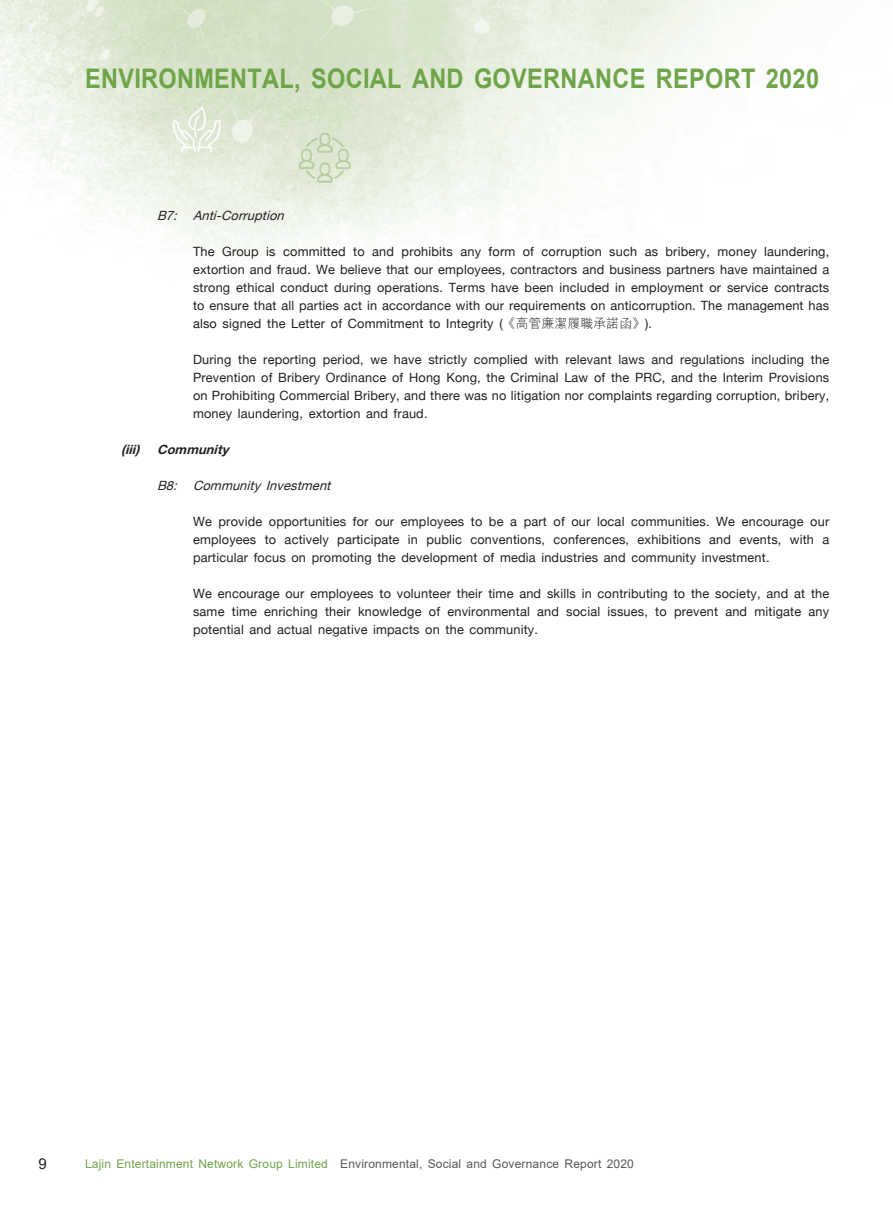
<style>
.page{position:relative;width:893px;height:1212px;background:#fff}
.page>*{position:absolute;margin:0;border:0;box-sizing:border-box;transform-origin:0 0}
.t1{font:700 27px "Arial";letter-spacing:.015em;color:#6ea549;scale:.87 1}
.t2{font:15px "Arial";color:#231f20}
._14_______P6{font:12.75px/18px "Helvetica Neue";letter-spacing:.015em;color:#231f20;text-align:justify}
._06_______H4{font:italic 12.75px "Helvetica Neue";color:#231f20}
._05_____H3{font:italic 700 12.75px "Helvetica Neue";color:#231f20}
.t3{font:12px "Arial";letter-spacing:.015em;color:#57585a}
.s1{font-family:"M Hei HK";font-weight:300}
.s2{color:#6ea549}
</style>
<div class="page">
<img style="left:0;top:0;width:756px;height:255px">
<h1 class="t1" style="left:85px;top:60px;width:845px">ENVIRONMENTAL, SOCIAL AND GOVERNANCE REPORT 2020</h1>
<p class="_06_______H4" style="left:157px;top:207px;width:133px">B7: Anti-Corruption</p>
<p class="_14_______P6" style="left:193px;top:243px;width:638px">The Group is committed to and prohibits any form of corruption such as bribery, money laundering, extortion and fraud. We believe that our employees, contractors and business partners have maintained a strong ethical conduct during operations. Terms have been included in employment or service contracts to ensure that all parties act in accordance with our requirements on anticorruption. The management has also signed the Letter of Commitment to Integrity (<span class="s1">《高管廉潔履職承諾函》</span>).</p>
<p class="_14_______P6" style="left:193px;top:351px;width:638px">During the reporting period, we have strictly complied with relevant laws and regulations including the Prevention of Bribery Ordinance of Hong Kong, the Criminal Law of the PRC, and the Interim Provisions on Prohibiting Commercial Bribery, and there was no litigation nor complaints regarding corruption, bribery, money laundering, extortion and fraud.</p>
<p class="_05_____H3" style="left:121px;top:440px;width:114px">(iii) Community</p>
<p class="_06_______H4" style="left:157px;top:477px;width:180px">B8: CommunityInvestment</p>
<p class="_14_______P6" style="left:193px;top:513px;width:638px">We provide opportunities for our employees to be a part of our local communities. We encourage our employees to actively participate in public conventions, conferences, exhibitions and events, with a particular focus on promoting the development of media industries and community investment.</p>
<p class="_14_______P6" style="left:193px;top:585px;width:638px">We encourage our employees to volunteer their time and skills in contributing to the society, and at the same time enriching their knowledge of environmental and social issues, to prevent and mitigate any potential and actual negative impacts on the community.</p>
<p class="t2" style="left:38px;top:1153px;width:10px">9</p>
<p class="t3" style="left:85px;top:1155px;width:550px"><span class="s2">Lajin Entertainment Network Group Limited</span> Environmental, Social and Governance Report 2020</p>
</div>
